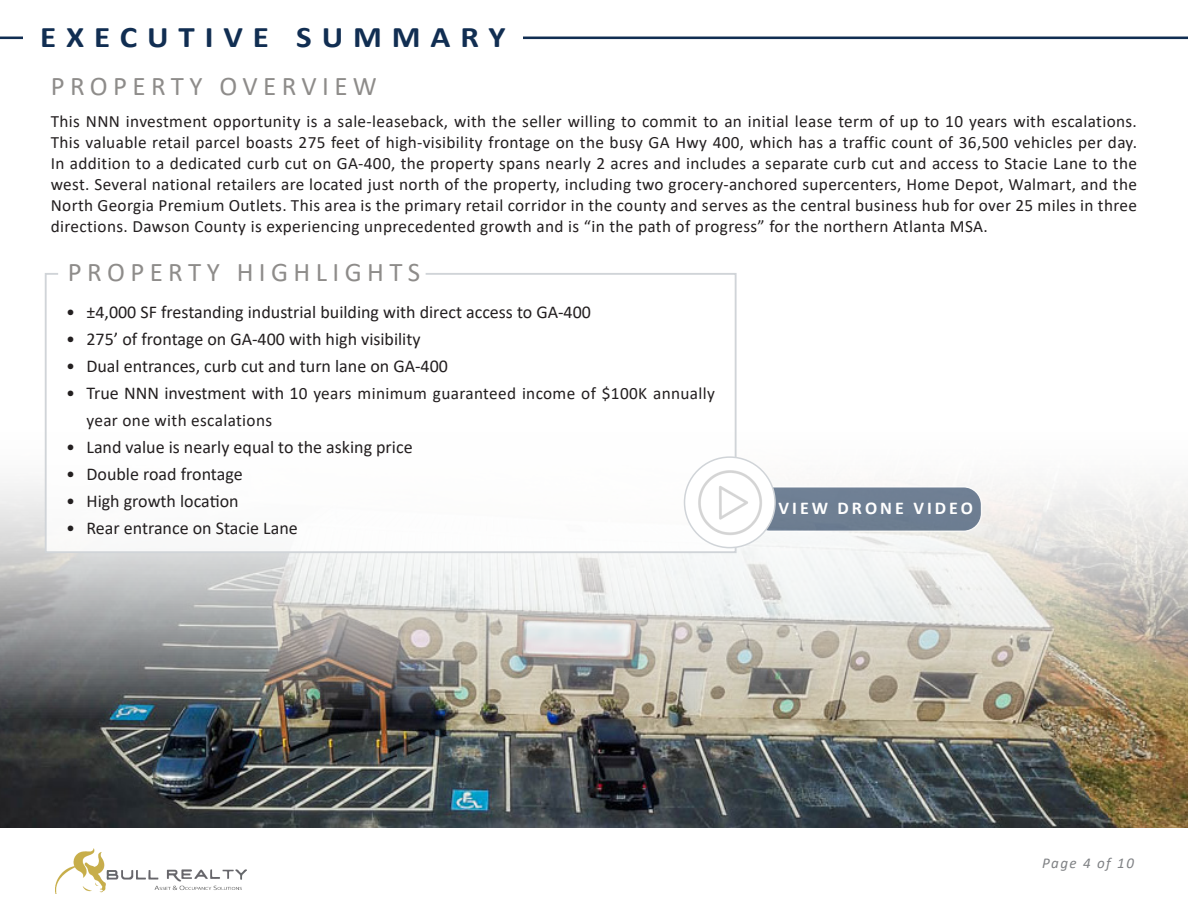
<style>
.page{position:relative;width:1188px;height:918px;background:#fff}
.page>*{position:absolute;margin:0;border:0;box-sizing:border-box;transform-origin:0 0}
.t1{font:700 30px "Calibri";letter-spacing:.3em;color:#112e52;scale:1.1 1}
.t2{font:27px "Calibri";letter-spacing:.2em;color:#8e8c8a}
.t3{font:18px "Calibri";color:#231f20}
.t4{font:700 18px "Calibri";letter-spacing:.17em;color:#fff}
.t5{font:17.25px/21px "Calibri";letter-spacing:.02em;color:#231f20;text-align:justify}
.t6{font:italic 15px "Calibri";letter-spacing:.1em;color:#808285}
.s1{font-size:18px}
</style>
<div class="page">
<img style="left:0;top:459px;width:1188px;height:369px">
<hr style="left:0;top:37px;width:1188px;height:2px;background:#112e52">
<svg style="left:44px;top:273px;width:693px;height:281px"></svg>
<img style="left:55px;top:849px;width:191px;height:44px">
<div style="left:23px;top:24px;width:500px;height:30px;background:#fff"></div>
<div style="left:752px;top:487px;width:230px;height:44px;background:#6e7f93;border-radius:18px"></div>
<div style="left:751px;top:486px;width:231px;height:46px;border:2px solid #fff;border-radius:18px"></div>
<div style="left:685px;top:457px;width:90px;height:91px;background:#fff;border-radius:50%"></div>
<img style="left:685px;top:470px;width:90px;height:65px">
<div style="left:684px;top:456px;width:92px;height:92px;border:2px solid #d0d4d8;border-radius:50%"></div>
<p class="t1" style="left:40px;top:16px;width:425px">EXECUTIVE SUMMARY</p>
<p class="t2" style="left:51px;top:68px;width:328px">PROPERTY OVERVIEW</p>
<p class="t5" style="left:51px;top:110px;width:1088px">This NNN investment opportunity is a sale-leaseback, with the seller willing to commit to an initial lease term of up to 10 years with escalations.<br>This valuable retail parcel boasts 275 feet of high-visibility frontage on the busy GA Hwy 400, which has a traffic count of 36,500 vehicles per day.<br>In addition to a dedicated curb cut on GA-400, the property spans nearly 2 acres and includes a separate curb cut and access to Stacie Lane to the west. Several national retailers are located just north of the property, including two grocery-anchored supercenters, Home Depot, Walmart, and the North Georgia Premium Outlets. This area is the primary retail corridor in the county and serves as the central business hub for over 25 miles in three directions. Dawson County is experiencing unprecedented growth and is “in the path of progress” for the northern Atlanta MSA.</p>
<p class="t2" style="left:68px;top:253px;width:354px">PROPERTY HIGHLIGHTS</p>
<p class="t3" style="left:66px;top:299px;width:526px">• ±4,000 SF frestanding industrial building with direct access to GA-400</p>
<p class="t3" style="left:66px;top:326px;width:356px">• 275’ of frontage on GA-400 with high visibility</p>
<p class="t3" style="left:66px;top:353px;width:383px">• Dual entrances, curb cut and turn lane on GA-400</p>
<p class="t5" style="left:86px;top:379px;width:630px;line-height:27px;text-indent:-20px"><span class="s1">• True NNN investment with 1</span>0 years minimum guaranteed income of $100K annually year one with escalations</p>
<p class="t3" style="left:66px;top:434px;width:348px">• Land value is nearly equal to the asking price</p>
<p class="t3" style="left:66px;top:461px;width:178px">• Double road frontage</p>
<p class="t3" style="left:66px;top:488px;width:174px">• High growth location</p>
<p class="t3" style="left:66px;top:515px;width:233px">• Rear entrance on Stacie Lane</p>
<p class="t4" style="left:778px;top:495px;width:196px">VIEW DRONE VIDEO</p>
<p class="t6" style="left:1042px;top:853px;width:93px">Page 4 of 10</p>
</div>
